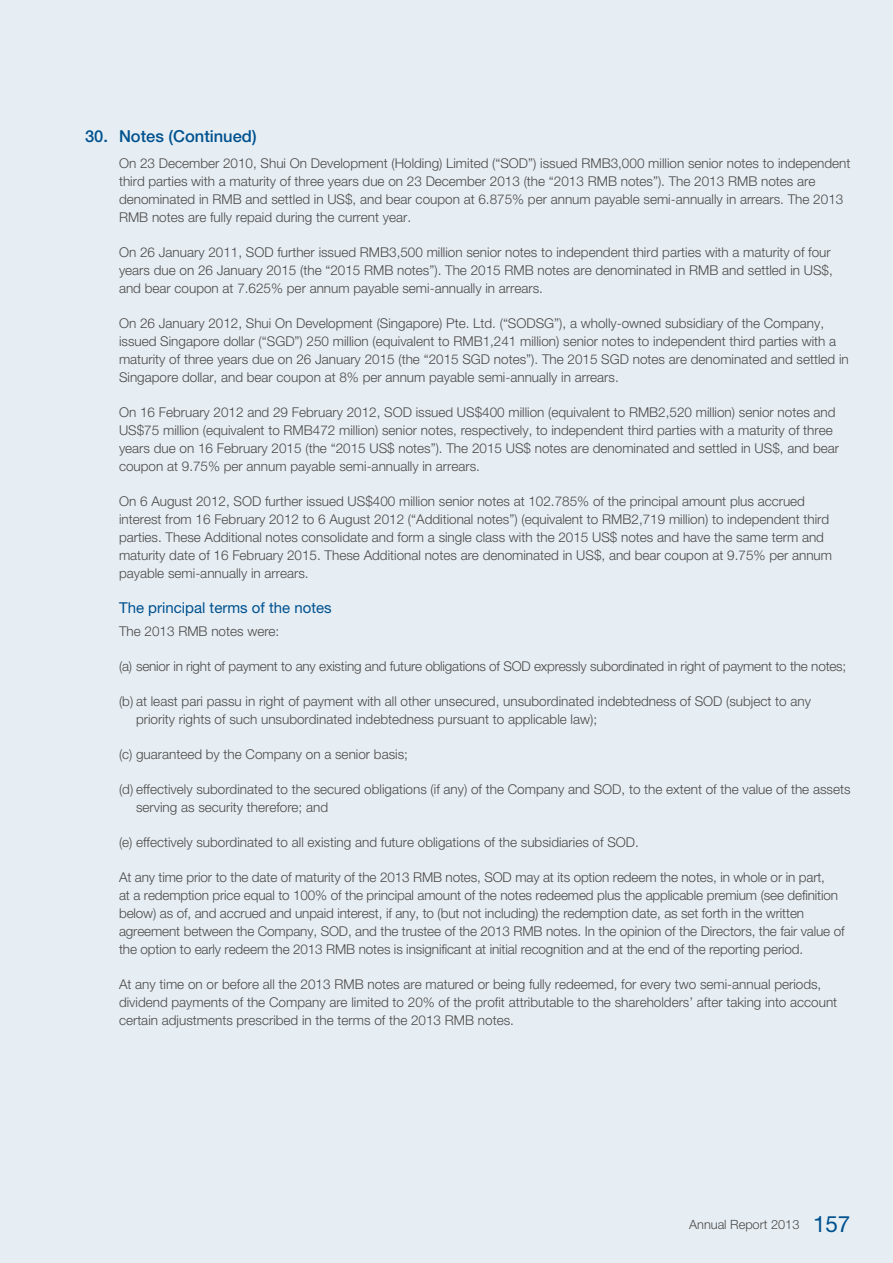
<style>
.page{position:relative;width:893px;height:1263px;background:#e6eef4}
.page>*{position:absolute;margin:0;border:0;box-sizing:border-box;transform-origin:0 0}
.t1{font:500 16.5px "Helvetica Neue";color:#00518e}
.t2{font:15px "Helvetica Neue";color:#00518e}
.t3{font:300 13.5px/18px "Helvetica Neue";color:#4c4948}
.t4{font:300 12.75px "Helvetica Neue";color:#4c4948}
.s1{font-weight:400;font-size:22.5px;color:#00518e}
</style>
<div class="page">
<p class="t1" style="left:85px;top:126px;width:173px">30. Notes (Continued)</p>
<p class="t3" style="left:119px;top:154px;width:733px">On 23 December 2010, Shui On Development (Holding) Limited (“SOD”) issued RMB3,000 million senior notes to independent third parties with a maturity of three years due on 23 December 2013 (the “2013 RMB notes”). The 2013 RMB notes are denominated in RMB and settled in US$, and bear coupon at 6.875% per annum payable semi-annually in arrears. The 2013<br>RMB notes are fully repaid during the current year.</p>
<p class="t3" style="left:119px;top:243px;width:715px">On 26 January 2011, SOD further issued RMB3,500 million senior notes to independent third parties with a maturity of four years due on 26 January 2015 (the “2015 RMB notes”). The 2015 RMB notes are denominated in RMB and settled in US$, and bear coupon at 7.625% per annum payable semi-annually in arrears.</p>
<p class="t3" style="left:119px;top:314px;width:731px">On 26 January 2012, Shui On Development (Singapore) Pte. Ltd. (“SODSG”), a wholly-owned subsidiary of the Company, issued Singapore dollar (“SGD”) 250 million (equivalent to RMB1,241 million) senior notes to independent third parties with a maturity of three years due on 26 January 2015 (the “2015 SGD notes”). The 2015 SGD notes are denominated and settled in Singapore dollar, and bear coupon at 8% per annum payable semi-annually in arrears.</p>
<p class="t3" style="left:119px;top:403px;width:722px">On 16 February 2012 and 29 February 2012, SOD issued US$400 million (equivalent to RMB2,520 million) senior notes and US$75 million (equivalent to RMB472 million) senior notes, respectively, to independent third parties with a maturity of three years due on 16 February 2015 (the “2015 US$ notes”). The 2015 US$ notes are denominated and settled in US$, and bear coupon at 9.75% per annum payable semi-annually in arrears.</p>
<p class="t3" style="left:119px;top:492px;width:714px">On 6 August 2012, SOD further issued US$400 million senior notes at 102.785% of the principal amount plus accrued interest from 16 February 2012 to 6 August 2012 (“Additional notes”) (equivalent to RMB2,719 million) to independent third parties. These Additional notes consolidate and form a single class with the 2015 US$ notes and have the same term and maturity date of 16 February 2015. These Additional notes are denominated in US$, and bear coupon at 9.75% per annum payable semi-annually in arrears.</p>
<p class="t2" style="left:119px;top:599px;width:214px">The principal terms of the notes</p>
<p class="t3" style="left:119px;top:621px;width:162px">The 2013 RMB notes were:</p>
<p class="t3" style="left:119px;top:656px;width:729px">(a) senior in right of payment to any existing and future obligations of SOD expressly subordinated in right of payment to the notes;</p>
<p class="t3" style="left:136px;top:691px;width:676px;text-indent:-17px">(b) at least pari passu in right of payment with all other unsecured, unsubordinated indebtedness of SOD (subject to any priority rights of such unsubordinated indebtedness pursuant to applicable law);</p>
<p class="t3" style="left:119px;top:744px;width:290px">(c) guaranteed by the Company on a senior basis;</p>
<p class="t3" style="left:136px;top:779px;width:716px;text-indent:-17px">(d) effectively subordinated to the secured obligations (if any) of the Company and SOD, to the extent of the value of the assets serving as security therefore; and</p>
<p class="t3" style="left:119px;top:832px;width:521px">(e) effectively subordinated to all existing and future obligations of the subsidiaries of SOD.</p>
<p class="t3" style="left:119px;top:867px;width:727px">At any time prior to the date of maturity of the 2013 RMB notes, SOD may at its option redeem the notes, in whole or in part,<br>at a redemption price equal to 100% of the principal amount of the notes redeemed plus the applicable premium (see definition below) as of, and accrued and unpaid interest, if any, to (but not including) the redemption date, as set forth in the written agreement between the Company, SOD, and the trustee of the 2013 RMB notes. In the opinion of the Directors, the fair value of the option to early redeem the 2013 RMB notes is insignificant at initial recognition and at the end of the reporting period.</p>
<p class="t3" style="left:119px;top:974px;width:720px">At any time on or before all the 2013 RMB notes are matured or being fully redeemed, for every two semi-annual periods, dividend payments of the Company are limited to 20% of the profit attributable to the shareholders’ after taking into account certain adjustments prescribed in the terms of the 2013 RMB notes.</p>
<p class="t4" style="left:689px;top:1216px;width:163px">Annual Report 2013 <span class="s1">157</span></p>
</div>
